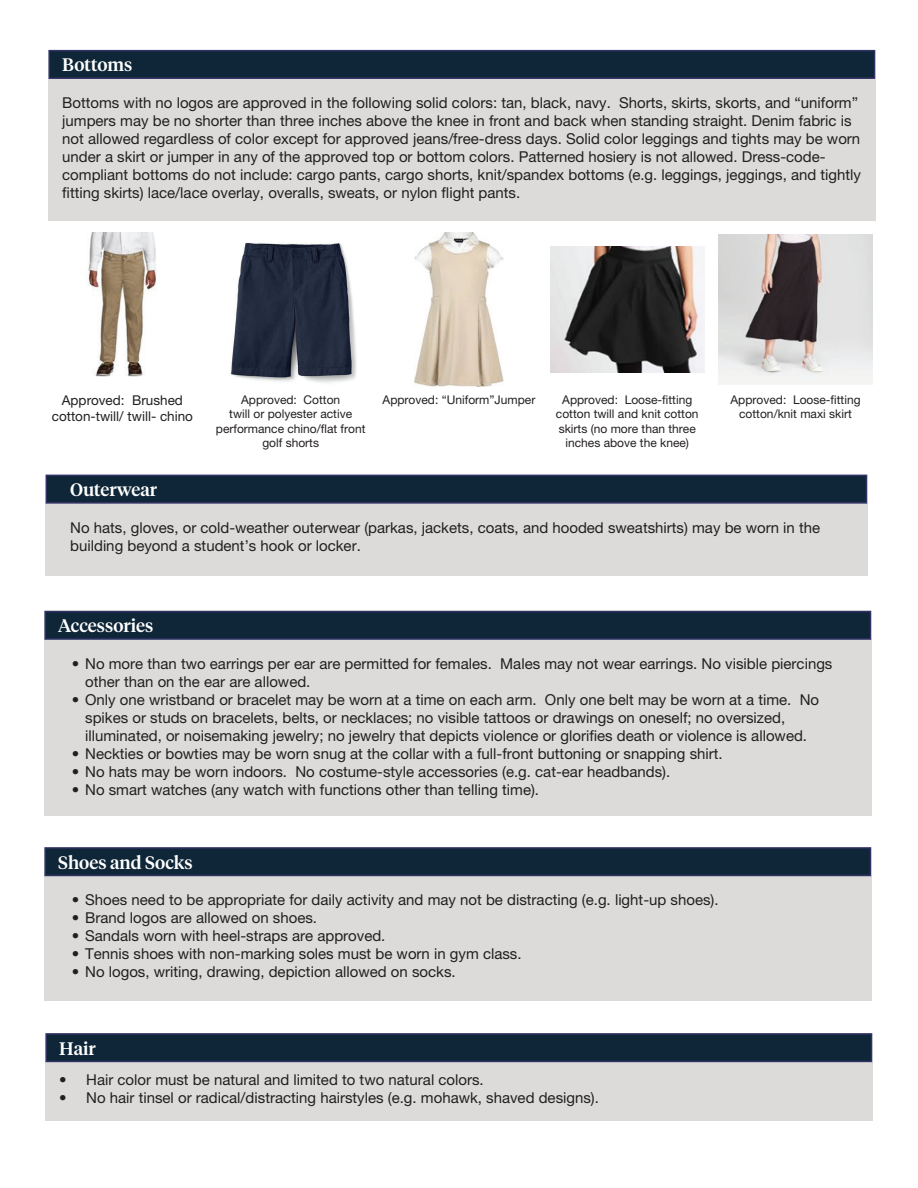
<style>
.page{position:relative;width:918px;height:1188px;background:#fff}
.page>*{position:absolute;margin:0;border:0;box-sizing:border-box;transform-origin:0 0}
.t1{font:500 18px "Tiempos Headline";color:#fff}
.t2{font:15px/18px "Helvetica Neue LT Pro";color:#231f20}
.t3{font:13.5px/16.2px "Helvetica Neue LT Pro";color:#231f20;text-align:center}
.t4{font:12px/14.4px "Helvetica Neue LT Pro";color:#231f20;text-align:center}
</style>
<div class="page">
<img style="left:88px;top:232px;width:69px;height:145px">
<img style="left:230px;top:242px;width:127px;height:141px">
<img style="left:415px;top:232px;width:88px;height:155px">
<img style="left:550px;top:246px;width:155px;height:127px">
<img style="left:718px;top:234px;width:155px;height:151px">
<div style="left:48px;top:79px;width:828px;height:141px;background:#dcdbd9"></div>
<div style="left:48px;top:50px;width:827px;height:29px;background:#0e2637;border:2px solid #313265"></div>
<div style="left:44px;top:640px;width:828px;height:176px;background:#dcdbd9"></div>
<div style="left:44px;top:611px;width:827px;height:29px;background:#0e2637;border:2px solid #313265"></div>
<div style="left:44px;top:876px;width:828px;height:125px;background:#dcdbd9"></div>
<div style="left:44px;top:847px;width:827px;height:29px;background:#0e2637;border:2px solid #313265"></div>
<div style="left:45px;top:1062px;width:828px;height:59px;background:#dcdbd9"></div>
<div style="left:45px;top:1033px;width:827px;height:29px;background:#0e2637;border:2px solid #313265"></div>
<div style="left:45px;top:504px;width:823px;height:72px;background:#dcdbd9"></div>
<div style="left:46px;top:475px;width:821px;height:29px;background:#0e2637;border:2px solid #313265"></div>
<p class="t1" style="left:62px;top:53px;width:72px">Bottoms</p>
<p class="t2" style="left:62px;top:94px;width:800px">Bottoms with no logos are approved in the following solid colors: tan, black, navy. Shorts, skirts, skorts, and “uniform” jumpers may be no shorter than three inches above the knee in front and back when standing straight. Denim fabric is not allowed regardless of color except for approved jeans/free-dress days. Solid color leggings and tights may be worn under a skirt or jumper in any of the approved top or bottom colors. Patterned hosiery is not allowed. Dress-code&shy;compliant bottoms do not include: cargo pants, cargo shorts, knit/spandex bottoms (e.g. leggings, jeggings, and tightly fitting skirts) lace/lace overlay, overalls, sweats, or nylon flight pants.</p>
<p class="t3" style="left:52px;top:392px;width:143px">Approved: Brushed cotton-twill/ twill- chino</p>
<p class="t4" style="left:216px;top:392px;width:151px">Approved: Cotton<br>twill or polyester active performance chino/flat front golf shorts</p>
<p class="t4" style="left:383px;top:392px;width:154px">Approved: “Uniform”Jumper</p>
<p class="t4" style="left:556px;top:392px;width:144px">Approved: Loose-fitting cotton twill and knit cotton skirts (no more than three inches above the knee)</p>
<p class="t4" style="left:731px;top:392px;width:132px">Approved: Loose-fitting cotton/knit maxi skirt</p>
<p class="t1" style="left:70px;top:477px;width:89px">Outerwear</p>
<p class="t2" style="left:70px;top:518px;width:752px">No hats, gloves, or cold-weather outerwear (parkas, jackets, coats, and hooded sweatshirts) may be worn in the building beyond a student’s hook or locker.</p>
<p class="t1" style="left:58px;top:613px;width:97px">Accessories</p>
<p class="t2" style="left:85px;top:654px;width:749px;text-indent:-14px">• No more than two earrings per ear are permitted for females. Males may not wear earrings. No visible piercings other than on the ear are allowed.</p>
<p class="t2" style="left:85px;top:690px;width:736px;text-indent:-14px">• Only one wristband or bracelet may be worn at a time on each arm. Only one belt may be worn at a time. No spikes or studs on bracelets, belts, or necklaces; no visible tattoos or drawings on oneself; no oversized, illuminated, or noisemaking jewelry; no jewelry that depicts violence or glorifies death or violence is allowed.</p>
<p class="t2" style="left:72px;top:744px;width:653px">• Neckties or bowties may be worn snug at the collar with a full-front buttoning or snapping shirt.</p>
<p class="t2" style="left:72px;top:762px;width:600px">• No hats may be worn indoors. No costume-style accessories (e.g. cat-ear headbands).</p>
<p class="t2" style="left:72px;top:780px;width:469px">• No smart watches (any watch with functions other than telling time).</p>
<p class="t1" style="left:58px;top:850px;width:136px">Shoes and Socks</p>
<p class="t2" style="left:72px;top:891px;width:648px">• Shoes need to be appropriate for daily activity and may not be distracting (e.g. light-up shoes).</p>
<p class="t2" style="left:72px;top:909px;width:247px">• Brand logos are allowed on shoes.</p>
<p class="t2" style="left:72px;top:927px;width:315px">• Sandals worn with heel-straps are approved.</p>
<p class="t2" style="left:72px;top:945px;width:451px">• Tennis shoes with non-marking soles must be worn in gym class.</p>
<p class="t2" style="left:72px;top:963px;width:386px">• No logos, writing, drawing, depiction allowed on socks.</p>
<p class="t1" style="left:59px;top:1036px;width:38px">Hair</p>
<p class="t2" style="left:59px;top:1071px;width:426px">• Hair color must be natural and limited to two natural colors.</p>
<p class="t2" style="left:59px;top:1089px;width:541px">• No hair tinsel or radical/distracting hairstyles (e.g. mohawk, shaved designs).</p>
</div>
